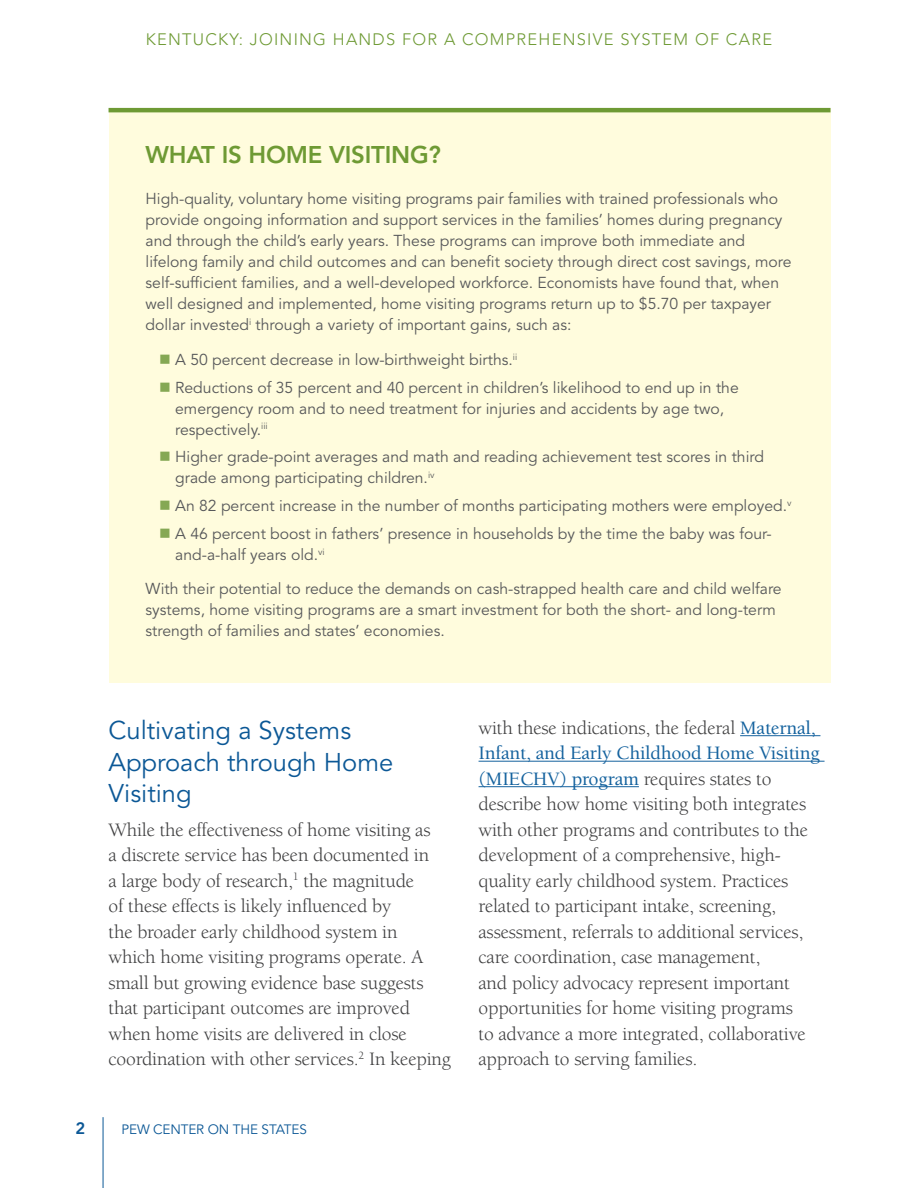
<style>
.page{position:relative;width:918px;height:1188px;background:#fff}
.page>*{position:absolute;margin:0;border:0;box-sizing:border-box;transform-origin:0 0}
.t1{font:25.5px/31.5px "Avenir LT Std";color:#0c5896}
.t2{font:800 24px "Avenir LT Std";letter-spacing:-.01em;color:#6e9a34}
.t3{font:19.5px/25.5px "Berkeley Std";letter-spacing:-.01em;color:#3e3e3f}
.t4{font:300 16.5px "Avenir LT Std";letter-spacing:.075em;color:#6e9a34}
.t5{font:800 16.5px "Avenir LT Std";color:#0c5896}
.t6{font:15.75px/21px "Avenir LT Std";color:#57585a}
.t7{font:13.5px "Avenir LT Std";letter-spacing:-.01em;color:#0c5896}
.s1{color:#85a854}
.s2{font-weight:500;color:#14629e}
</style>
<div class="page">
<hr style="left:103px;top:1117px;width:1px;height:71px;background:#0c5896">
<hr style="left:740px;top:735px;width:80px;height:1px;background:#14629e">
<hr style="left:479px;top:761px;width:346px;height:1px;background:#14629e">
<hr style="left:479px;top:786px;width:160px;height:1px;background:#14629e">
<div style="left:109px;top:108px;width:722px;height:575px;background:#fffcdd"></div>
<hr style="left:109px;top:108px;width:722px;height:4px;background:#6e9a34">
<p class="t4" style="left:146px;top:30px;width:628px">KENTUCKY: JOIN ING HANDS FOR A COMPREH ENSIVE SYSTEM OF CARE</p>
<h2 class="t2" style="left:146px;top:141px;width:297px">WHAT IS HOME VISITING?</h2>
<p class="t6" style="left:146px;top:189px;width:648px">H igh-quality, voluntary home visiting programs pair families with trained professionals who provide ongoing information and support services in the families’ homes during pregnancy and through the child’s early years. These programs can improve both immediate and lifelong family and child outcomes and can benefit society through direct cost savings, more self-sufficient families, and a well-developed workforce. Economists have found that, when well designed and implemented, home visiting programs return up to $5.70 per taxpayer dollar invested<sup>i</sup> through a variety of important gains, such as:</p>
<p class="t6" style="left:159px;top:349px;width:360px"><span class="s1">■</span> A 50 percent decrease in low-birthweight births.<sup>ii</sup></p>
<p class="t6" style="left:175px;top:377px;width:565px;text-indent:-16px"><span class="s1">■</span> Reductions of 35 percent and 40 percent in children’s likelihood to end up in the emergency room and to need treatment for injuries and accidents by age two, respectively.<sup>iii</sup></p>
<p class="t6" style="left:175px;top:447px;width:590px;text-indent:-16px"><span class="s1">■</span> H igher grade-point averages and math and reading achievement test scores in third grade among participating children.<sup>iv</sup></p>
<p class="t6" style="left:159px;top:496px;width:634px"><span class="s1">■</span> An 82 percent increase in the number of months participating mothers were employed.<sup>v</sup></p>
<p class="t6" style="left:175px;top:523px;width:598px;text-indent:-16px"><span class="s1">■</span> A 46 percent boost in fathers’ presence in households by the time the baby was four&shy;and-a-half years old.<sup>vi</sup></p>
<p class="t6" style="left:146px;top:579px;width:638px">With their potential to reduce the demands on cash-strapped health care and child welfare systems, home visiting programs are a smart investment for both the short- and long-term strength of families and states’ economies.</p>
<h1 class="t1" style="left:109px;top:715px;width:286px">Cultivating a Systems<br>Approach through Home<br>Visiting</h1>
<p class="t3" style="left:109px;top:817px;width:344px">While the effectiveness of home visiting as<br>a discrete service has been documented in<br>a large body of research,<sup>1</sup> the magnitude<br>of these effects is likely influenced by<br>the broader early childhood system in<br>which home visiting programs operate. A small but growing evidence base suggests that participant outcomes are improved when home visits are delivered in close coordination with other services.<sup>2</sup> In keeping</p>
<p class="t5" style="left:76px;top:1119px;width:11px">2</p>
<p class="t7" style="left:122px;top:1122px;width:185px">Pew Center on the States</p>
<p class="t3" style="left:479px;top:715px;width:343px">with these indications, the federal <span class="s2">Maternal, Infant, and Early Childhood Home Visiting (MIECHV) program</span> requires states to describe how home visiting both integrates with other programs and contributes to the development of a comprehensive, high&shy;quality early childhood system. Practices related to participant intake, screening, assessment, referrals to additional services, care coordination, case management,<br>and policy advocacy represent important opportunities for home visiting programs<br>to advance a more integrated, collaborative approach to serving families.</p>
</div>
